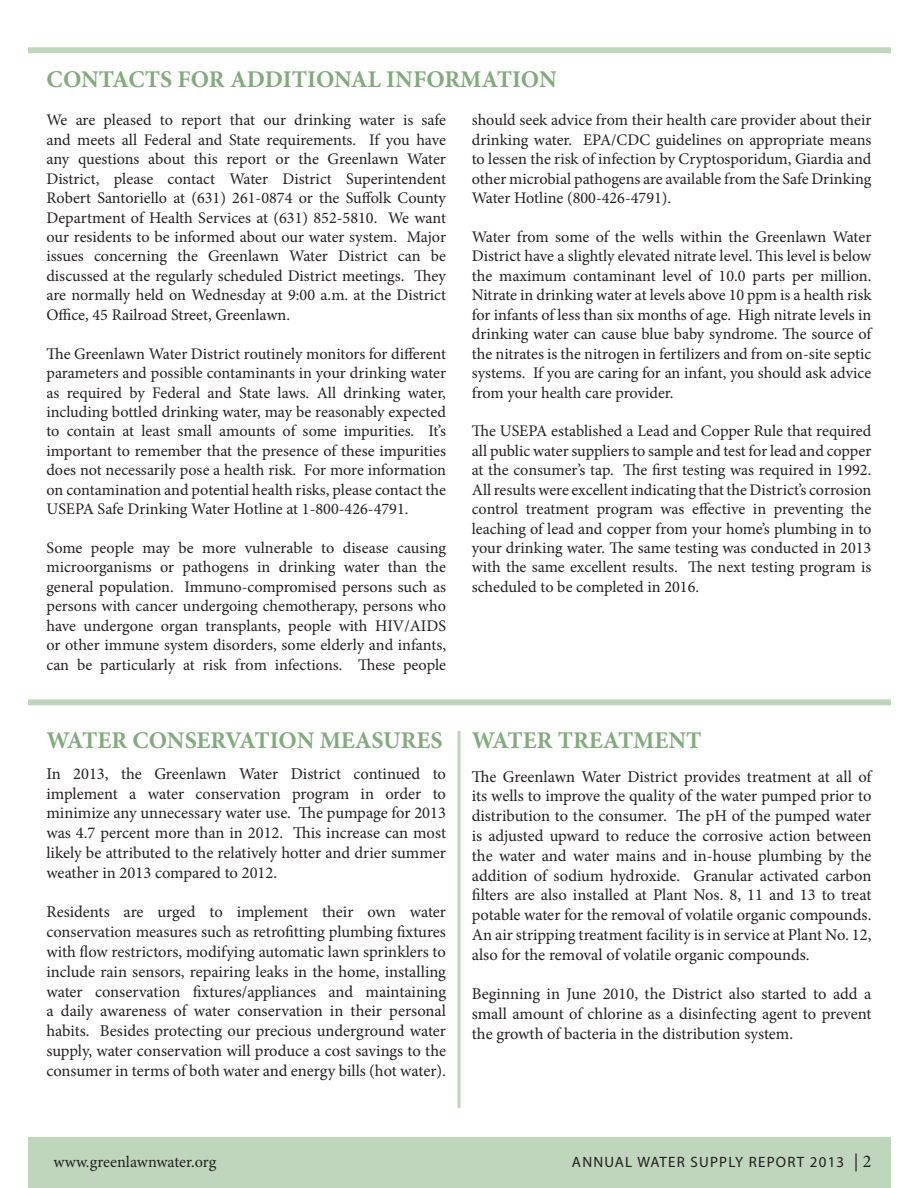
<style>
.page{position:relative;width:918px;height:1188px;background:#fff}
.page>*{position:absolute;margin:0;border:0;box-sizing:border-box;transform-origin:0 0}
.t1{font:700 24px "Minion Pro";color:#7fad79}
.Green_Headlines{font:700 24px "Minion Pro";color:#7fac79}
.t2{font:16.5px/19.8px "Minion Pro";letter-spacing:-.005em;color:#231f20;text-align:justify}
.t3{font:16.2px/19.5px "Minion Pro";color:#231f20;text-align:justify}
.t4{font:15px "Myriad";letter-spacing:.08em;color:#231f20}
.s1{font-family:"Minion Pro";font-size:18px}
</style>
<div class="page">
<div style="left:28px;top:1137px;width:863px;height:51px;background:#bfd5bc"></div>
<div style="left:28px;top:47px;width:863px;height:6px;background:#bfd5bc"></div>
<div style="left:28px;top:699px;width:863px;height:6px;background:#bfd5bc"></div>
<hr style="left:458px;top:731px;width:2px;height:377px;background:#7fac79">
<p class="Green_Headlines" style="left:47px;top:62px;width:512px">CONTACTS FOR ADDITIONAL INFORMATION</p>
<p class="t3" style="left:46px;top:111px;width:401px">We are pleased to report that our drinking water is safe and meets all Federal and State requirements. If you have any questions about this report or the Greenlawn Water District, please contact Water District Superintendent Robert Santoriello at (631) 261-0874 or the Suffolk County Department of Health Services at (631) 852-5810. We want our residents to be informed about our water system. Major issues concerning the Greenlawn Water District can be discussed at the regularly scheduled District meetings. They are normally held on Wednesday at 9:00 a.m. at the District Office, 45 Railroad Street, Greenlawn.</p>
<p class="t3" style="left:46px;top:344px;width:401px">The Greenlawn Water District routinely monitors for different parameters and possible contaminants in your drinking water as required by Federal and State laws. All drinking water, including bottled drinking water, may be reasonably expected to contain at least small amounts of some impurities. It’s important to remember that the presence of these impurities does not necessarily pose a health risk. For more information on contamination and potential health risks, please contact the USEPA Safe Drinking Water Hotline at 1-800-426-4791.</p>
<p class="t3" style="left:46px;top:538px;width:401px">Some people may be more vulnerable to disease causing microorganisms or pathogens in drinking water than the general population. Immuno-compromised persons such as persons with cancer undergoing chemotherapy, persons who have undergone organ transplants, people with HIV/AIDS or other immune system disorders, some elderly and infants, can be particularly at risk from infections. These people</p>
<p class="t1" style="left:46px;top:724px;width:398px">WATER CONSERVATION MEASURES</p>
<p class="t2" style="left:46px;top:764px;width:401px">In 2013, the Greenlawn Water District continued to implement a water conservation program in order to minimize any unnecessary water use. The pumpage for 2013 was 4.7 percent more than in 2012. This increase can most likely be attributed to the relatively hotter and drier summer weather in 2013 compared to 2012.</p>
<p class="t2" style="left:46px;top:902px;width:401px">Residents are urged to implement their own water conservation measures such as retrofitting plumbing fixtures with flow restrictors, modifying automatic lawn sprinklers to include rain sensors, repairing leaks in the home, installing water conservation fixtures/appliances and maintaining a daily awareness of water conservation in their personal habits. Besides protecting our precious underground water supply, water conservation will produce a cost savings to the consumer in terms of both water and energy bills (hot water).</p>
<p class="t3" style="left:472px;top:111px;width:401px">should seek advice from their health care provider about their drinking water. EPA/CDC guidelines on appropriate means to lessen the risk of infection by Cryptosporidum, Giardia and other microbial pathogens are available from the Safe Drinking Water Hotline (800-426-4791).</p>
<p class="t3" style="left:472px;top:227px;width:401px">Water from some of the wells within the Greenlawn Water District have a slightly elevated nitrate level. This level is below the maximum contaminant level of 10.0 parts per million.<br>Nitrate in drinking water at levels above 10 ppm is a health risk for infants of less than six months of age. High nitrate levels in drinking water can cause blue baby syndrome. The source of the nitrates is the nitrogen in fertilizers and from on-site septic systems. If you are caring for an infant, you should ask advice from your health care provider.</p>
<p class="t3" style="left:472px;top:422px;width:401px">The USEPA established a Lead and Copper Rule that required all public water suppliers to sample and test for lead and copper at the consumer’s tap. The first testing was required in 1992.<br>All results were excellent indicating that the District’s corrosion control treatment program was effective in preventing the leaching of lead and copper from your home’s plumbing in to your drinking water. The same testing was conducted in 2013 with the same excellent results. The next testing program is scheduled to be completed in 2016.</p>
<p class="t1" style="left:472px;top:724px;width:231px">WATER TREATMENT</p>
<p class="t2" style="left:472px;top:767px;width:401px">The Greenlawn Water District provides treatment at all of its wells to improve the quality of the water pumped prior to distribution to the consumer. The pH of the pumped water is adjusted upward to reduce the corrosive action between the water and water mains and in-house plumbing by the addition of sodium hydroxide. Granular activated carbon filters are also installed at Plant Nos. 8, 11 and 13 to treat potable water for the removal of volatile organic compounds.<br>An air stripping treatment facility is in service at Plant No. 12, also for the removal of volatile organic compounds.</p>
<p class="t2" style="left:472px;top:984px;width:401px">Beginning in June 2010, the District also started to add a small amount of chlorine as a disinfecting agent to prevent the growth of bacteria in the distribution system.</p>
<p class="t3" style="left:54px;top:1152px;width:164px">www.greenlawnwater.org</p>
<p class="t4" style="left:572px;top:1154px;width:301px">ANNUAL WATER SUPPLY REPORT 2013 <span class="s1">| 2</span></p>
</div>
